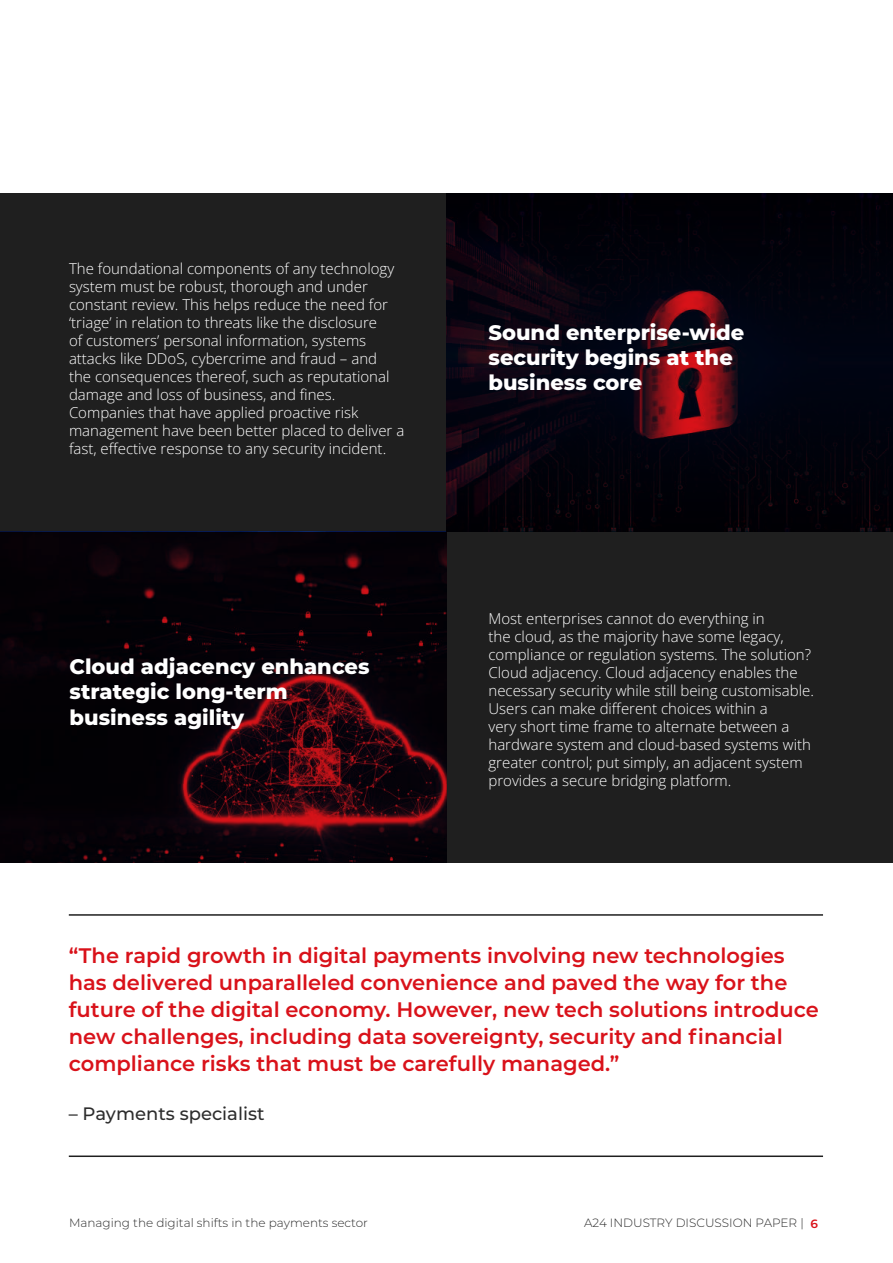
<style>
.page{position:relative;width:893px;height:1263px;background:#fff}
.page>*{position:absolute;margin:0;border:0;box-sizing:border-box;transform-origin:0 0}
.t1{font:600 21px/27px "Montserrat";color:#d9121a}
.t2{font:800 21px/25.2px "Montserrat";color:#fff}
.t3{font:500 18px "Montserrat";color:#2d2d2d}
.t4{font:15px/18px "Open Sans";color:#fff}
.t5{font:300 12px "Montserrat";color:#2d2d2d}
.s1{font-weight:600;color:#d9121a}
</style>
<div class="page">
<div style="left:0;top:193px;width:893px;height:669px;background:#1f1f1f"></div>
<svg style="left:446px;top:193px;width:447px;height:339px;fill:#00030e"></svg>
<svg style="left:0;top:532px;width:446px;height:330px;fill:#050107"></svg>
<hr style="left:69px;top:914px;width:754px;height:2px;background:#1f1f1f">
<hr style="left:69px;top:1155px;width:754px;height:2px;background:#1f1f1f">
<p class="t4" style="left:69px;top:259px;width:337px">The foundational components of any technology system must be robust, thorough and under constant review. This helps reduce the need for ‘triage’ in relation to threats like the disclosure<br>of customers’ personal information, systems attacks like DDoS, cybercrime and fraud – and<br>the consequences thereof, such as reputational damage and loss of business, and fines.<br>Companies that have applied proactive risk management have been better placed to deliver a fast, effective response to any security incident.</p>
<h1 class="t2" style="left:70px;top:653px;width:302px">Cloud adjacency enhances strategic long-term business agility</h1>
<h1 class="t2" style="left:488px;top:319px;width:257px">Sound enterprise-wide security begins at the business core</h1>
<p class="t4" style="left:488px;top:609px;width:327px">Most enterprises cannot do everything in<br>the cloud, as the majority have some legacy, compliance or regulation systems. The solution?<br>Cloud adjacency. Cloud adjacency enables the necessary security while still being customisable.<br>Users can make different choices within a<br>very short time frame to alternate between a hardware system and cloud-based systems with greater control; put simply, an adjacent system provides a secure bridging platform.</p>
<p class="t1" style="left:69px;top:941px;width:752px">“The rapid growth in digital payments involving new technologies has delivered unparalleled convenience and paved the way for the future of the digital economy. However, new tech solutions introduce new challenges, including data sovereignty, security and financial compliance risks that must be carefully managed.”</p>
<p class="t3" style="left:69px;top:1100px;width:197px">– Payments specialist</p>
<p class="t5" style="left:69px;top:1215px;width:300px">Managing the digital shifts in the payments sector</p>
<p class="t5" style="left:584px;top:1215px;width:235px">A24 INDUSTRY DISCUSSION PAPER | <span class="s1">6</span></p>
</div>
